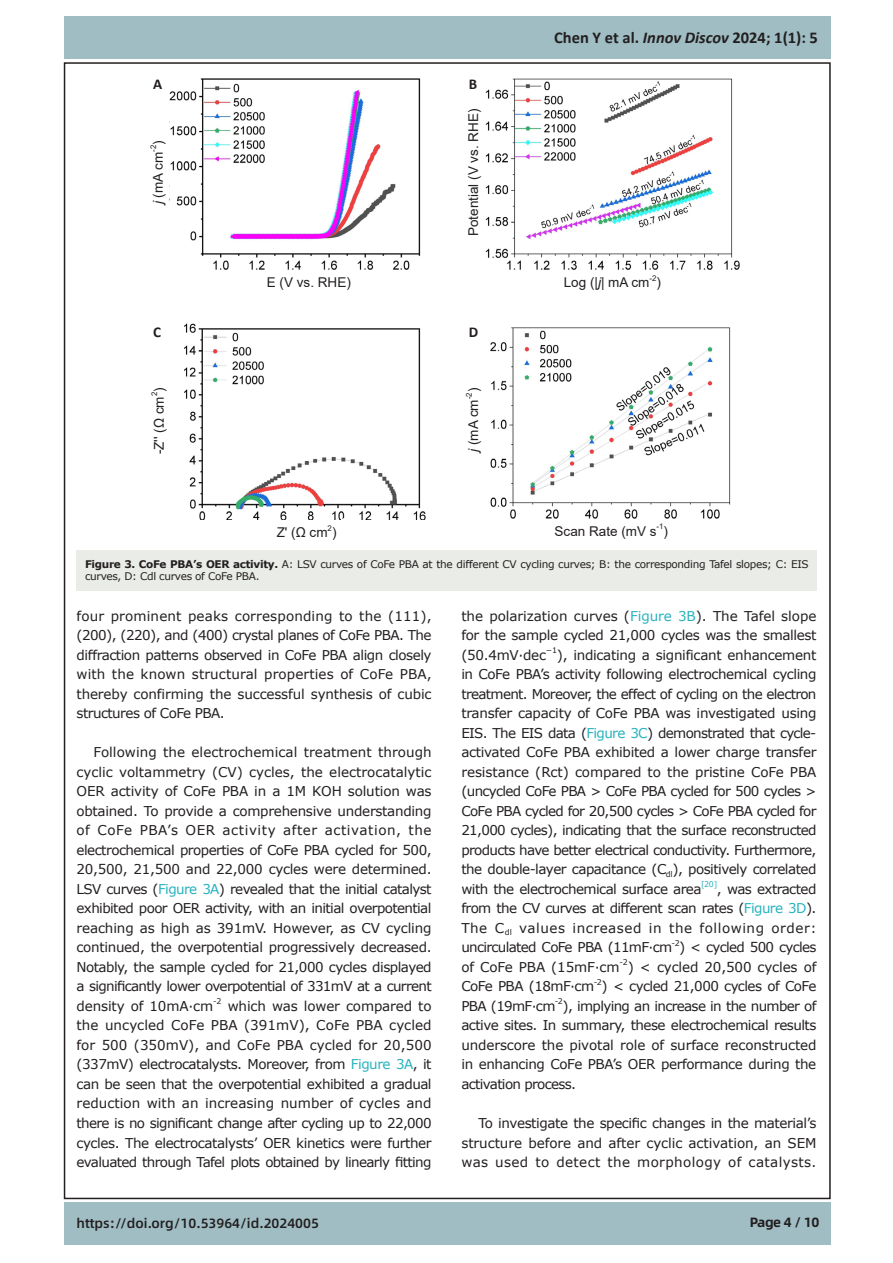
<style>
.page{position:relative;width:893px;height:1263px;background:#fff}
.page>*{position:absolute;margin:0;border:0;box-sizing:border-box;transform-origin:0 0}
.t1{font:700 16.5px "Calibri";color:#231f20}
.t2{font:700 15px "Calibri";color:#231f20}
.正文{font:13.5px/19.5px "Verdana";letter-spacing:-.04em;color:#231f20;text-align:justify}
.t3{font:13.5px "Arial";color:#231f20}
.正文-2{font:13.5px "Verdana";letter-spacing:-.01em;color:#231f20}
.t4{font:500 13.5px "Alibaba Sans";color:#231f20}
.t5{font:700 13.5px "Alibaba Sans";letter-spacing:-.03em;color:#231f20}
.图注样式{font:10.5px/12.6px "Verdana";letter-spacing:-.03em;color:#231f20}
.正文-3{font:7.8px "Verdana";color:#231f20}
.t6{font:7.8px "Arial";color:#231f20}
.正文-4{font:7.8px "Verdana";color:#27b2be}
.s1{font-style:italic}
.s2{font-weight:700}
.s3{color:#27b2be}
</style>
<div class="page">
<div style="left:64px;top:17px;width:767px;height:42px;background:#9fbdc3"></div>
<div style="left:64px;top:1202px;width:767px;height:43px;background:#9fbdc3"></div>
<img style="left:170px;top:78px;width:251px;height:192px">
<img style="left:485px;top:78px;width:255px;height:192px">
<img style="left:184px;top:323px;width:242px;height:196px">
<img style="left:490px;top:327px;width:241px;height:192px">
<div style="left:77px;top:550px;width:740px;height:40px;background:#eaece8"></div>
<p class="t2" style="left:153px;top:73px;width:11px">A</p>
<p class="t2" style="left:469px;top:73px;width:10px">B</p>
<p class="t3" style="left:149px;top:145px;width:6px;rotate:-90deg">)</p>
<p class="t6" style="left:148px;top:152px;width:8px;rotate:-90deg">-2</p>
<p class="t3" style="left:149px;top:204px;width:54px;rotate:-90deg"><span class="s1">j</span> (mA cm</p>
<p class="t3" style="left:267px;top:273px;width:86px">E (V vs. RHE)</p>
<p class="t3" style="left:464px;top:236px;width:129px;rotate:-90deg">Potential (V vs. RHE)</p>
<p class="t2" style="left:153px;top:321px;width:9px">C</p>
<p class="t2" style="left:469px;top:321px;width:11px">D</p>
<p class="t3" style="left:150px;top:454px;width:68px;rotate:-90deg">-Z'' (Ω cm )</p>
<p class="t6" style="left:149px;top:396px;width:6px;rotate:-90deg">2</p>
<p class="t6" style="left:328px;top:523px;width:6px">2</p>
<p class="t3" style="left:277px;top:523px;width:61px">Z' (Ω cm )</p>
<p class="t3" style="left:464px;top:392px;width:6px;rotate:-90deg">)</p>
<p class="t6" style="left:464px;top:399px;width:8px;rotate:-90deg">-2</p>
<p class="t3" style="left:464px;top:452px;width:54px;rotate:-90deg"><span class="s1">j</span> (mA cm</p>
<p class="t1" style="left:554px;top:26px;width:265px">Chen Y et al. <span class="s1">Innov Discov</span> 2024; 1(1): 5</p>
<p class="t3" style="left:564px;top:273px;width:87px">Log (|<span class="s1">j</span>| mA cm</p>
<p class="t6" style="left:649px;top:272px;width:8px">-2</p>
<p class="t3" style="left:656px;top:273px;width:6px">)</p>
<p class="t3" style="left:555px;top:521px;width:104px">Scan Rate (mV s</p>
<p class="t6" style="left:657px;top:521px;width:8px">-1</p>
<p class="t3" style="left:664px;top:521px;width:6px">)</p>
<p class="图注样式" style="left:85px;top:557px;width:725px"><span class="s2">Figure 3. CoFe PBA’s OER activity.</span> A: LSV curves of CoFe PBA at the different CV cycling curves; B: the corresponding Tafel slopes; C: EIS curves, D: Cdl curves of CoFe PBA.</p>
<p class="正文" style="left:77px;top:606px;width:357px">four prominent peaks corresponding to the (111), (200), (220), and (400) crystal planes of CoFe PBA. The diffraction patterns observed in CoFe PBA align closely with the known structural properties of CoFe PBA, thereby confirming the successful synthesis of cubic structures of CoFe PBA.</p>
<p class="正文" style="left:77px;top:743px;width:357px;text-indent:17px">Following the electrochemical treatment through cyclic voltammetry (CV) cycles, the electrocatalytic OER activity of CoFe PBA in a 1M KOH solution was obtained. To provide a comprehensive understanding of CoFe PBA’s OER activity after activation, the electrochemical properties of CoFe PBA cycled for 500, 20,500, 21,500 and 22,000 cycles were determined.<br>LSV curves (<span class="s3">Figure 3A</span>) revealed that the initial catalyst exhibited poor OER activity, with an initial overpotential reaching as high as 391mV. However, as CV cycling continued, the overpotential progressively decreased.<br>Notably, the sample cycled for 21,000 cycles displayed a significantly lower overpotential of 331mV at a current density of 10mA·cm</p>
<p class="正文" style="left:461px;top:606px;width:357px">the polarization curves (<span class="s3">Figure 3B</span>). The Tafel slope for the sample cycled 21,000 cycles was the smallest (50.4mV·dec</p>
<p class="正文-3" style="left:546px;top:645px;width:13px">−1</p>
<p class="正文" style="left:461px;top:645px;width:357px;text-indent:95px">), indicating a significant enhancement in CoFe PBA’s activity following electrochemical cycling treatment. Moreover, the effect of cycling on the electron transfer capacity of CoFe PBA was investigated using EIS. The EIS data (<span class="s3">Figure 3C</span>) demonstrated that cycle&shy;activated CoFe PBA exhibited a lower charge transfer resistance (Rct) compared to the pristine CoFe PBA (uncycled CoFe PBA &gt; CoFe PBA cycled for 500 cycles &gt; CoFe PBA cycled for 20,500 cycles &gt; CoFe PBA cycled for 21,000 cycles), indicating that the surface reconstructed products have better electrical conductivity. Furthermore, the double-layer capacitance (C<sub>dl</sub>), positively correlated with the electrochemical surface area</p>
<p class="正文-4" style="left:701px;top:879px;width:18px">[20]</p>
<p class="正文" style="left:461px;top:879px;width:357px;text-indent:256px">, was extracted from the CV curves at different scan rates (<span class="s3">Figure 3D</span>).<br>The C<sub>dl</sub> values increased in the following order: uncirculated CoFe PBA (11mF·cm</p>
<p class="正文-3" style="left:671px;top:938px;width:10px">-2</p>
<p class="正文" style="left:679px;top:938px;width:139px">) &lt; cycled 500 cycles</p>
<p class="正文-2" style="left:461px;top:958px;width:160px">of CoFe PBA (15mF·cm</p>
<p class="正文-3" style="left:619px;top:957px;width:10px">-2</p>
<p class="正文-2" style="left:628px;top:958px;width:190px">) &lt; cycled 20,500 cycles of</p>
<p class="正文" style="left:461px;top:977px;width:134px">CoFe PBA (18mF·cm</p>
<p class="正文-3" style="left:594px;top:977px;width:10px">-2</p>
<p class="正文" style="left:602px;top:977px;width:216px">) &lt; cycled 21,000 cycles of CoFe</p>
<p class="正文" style="left:461px;top:996px;width:96px">PBA (19mF·cm</p>
<p class="正文-3" style="left:555px;top:996px;width:10px">-2</p>
<p class="正文-3" style="left:213px;top:996px;width:10px">-2</p>
<p class="正文" style="left:77px;top:996px;width:357px;text-indent:151px">which was lower compared to the uncycled CoFe PBA (391mV), CoFe PBA cycled for 500 (350mV), and CoFe PBA cycled for 20,500 (337mV) electrocatalysts. Moreover, from <span class="s3">Figure 3A</span>, it can be seen that the overpotential exhibited a gradual reduction with an increasing number of cycles and there is no significant change after cycling up to 22,000 cycles. The electrocatalysts’ OER kinetics were further evaluated through Tafel plots obtained by linearly fitting</p>
<p class="正文" style="left:461px;top:996px;width:357px;text-indent:101px">), implying an increase in the number of active sites. In summary, these electrochemical results underscore the pivotal role of surface reconstructed in enhancing CoFe PBA’s OER performance during the activation process.</p>
<p class="正文" style="left:461px;top:1113px;width:357px;text-indent:17px">To investigate the specific changes in the material’s structure before and after cyclic activation, an SEM was used to detect the morphology of catalysts.</p>
<p class="t4" style="left:77px;top:1213px;width:244px">https://doi.org/10.53964/id.2024005</p>
<p class="t5" style="left:750px;top:1211px;width:71px">Page 4 / 10</p>
</div>
